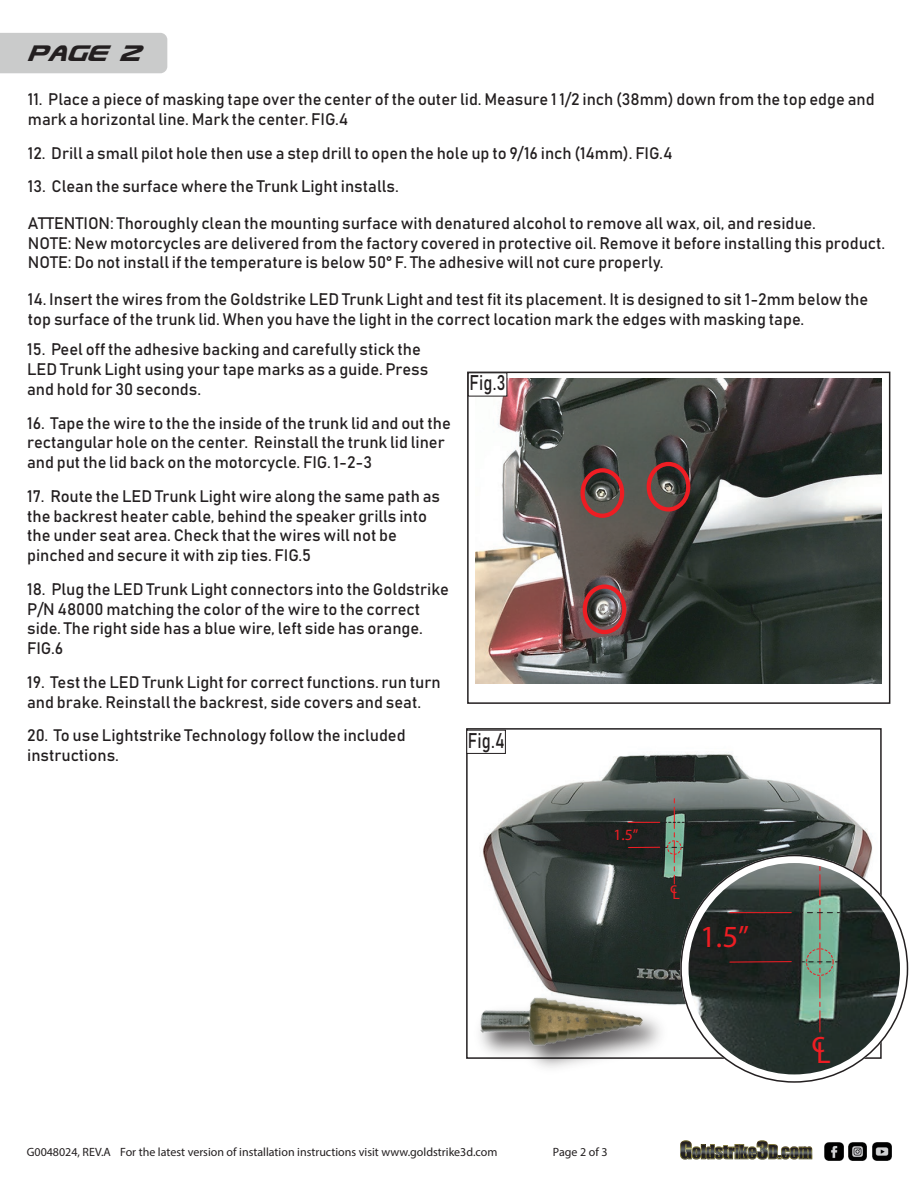
<style>
.page{position:relative;width:918px;height:1188px;background:#fff}
.page>*{position:absolute;margin:0;border:0;box-sizing:border-box;transform-origin:0 0}
.t1{font:30.9px "Myriad Pro";color:#ee1d23}
.t2{font:italic 27px "Usuzi";color:#231f20}
.t3{font:21px "Bahnschrift";letter-spacing:.015em;color:#231f20;scale:.79 1}
.t4{font:16.5px/19.8px "Bahnschrift";color:#231f20}
.t5{font:15.75px "Myriad Pro";color:#ee1d23}
.t6{font:12px "Myriad Pro";color:#231f20}
.s1{color:#211e1e}
</style>
<div class="page">
<img style="left:872px;top:1142px;width:19px;height:19px">
<img style="left:848px;top:1142px;width:19px;height:19px">
<img style="left:825px;top:1142px;width:19px;height:19px">
<svg style="left:680px;top:1140px;width:132px;height:20px"></svg>
<div style="left:0;top:33px;width:167px;height:40px;background:#cacbcb"></div>
<img style="left:482px;top:752px;width:411px;height:287px">
<svg style="left:664px;top:799px;width:20px;height:85px;background:#6e8a79"></svg>
<hr style="left:629px;top:822px;width:31px;height:1px;background:#ee1d23">
<hr style="left:629px;top:847px;width:31px;height:1px;background:#ee1d23">
<div style="left:667px;top:841px;width:14px;height:13px;border:1px dashed #ee1d23;border-radius:50%"></div>
<svg style="left:681px;top:856px;width:227px;height:226px"></svg>
<img style="left:689px;top:863px;width:211px;height:211px;border-radius:106px">
<svg style="left:800px;top:866px;width:40px;height:167px;background:#6d8f7d"></svg>
<hr style="left:730px;top:912px;width:61px;height:1px;background:#ee1d23">
<svg style="left:729px;top:961px;width:63px;height:2px"></svg>
<div style="left:806px;top:949px;width:27px;height:27px;border:1px dashed #ee1d23;border-radius:50%"></div>
<img style="left:466px;top:924px;width:212px;height:135px">
<img style="left:473px;top:936px;width:171px;height:132px">
<img style="left:476px;top:379px;width:406px;height:304px">
<div style="left:580px;top:468px;width:44px;height:50px;border:4px solid #ee1d23;border-radius:50%"></div>
<div style="left:583px;top:584px;width:43px;height:50px;border:4px solid #ee1d23;border-radius:50%"></div>
<div style="left:647px;top:462px;width:43px;height:50px;border:4px solid #ee1d23;border-radius:50%"></div>
<div style="left:467px;top:372px;width:423px;height:332px;border:2px solid #231f20"></div>
<div style="left:468px;top:372px;width:39px;height:24px;background:#fff;border:1px solid #231f20"></div>
<div style="left:466px;top:730px;width:40px;height:24px;background:#fff;border:1px solid #231f20"></div>
<h2 class="t2" style="left:28px;top:39px;width:114px">page 2</h2>
<p class="t4" style="left:28px;top:89px;width:848px">11. Place a piece of masking tape over the center of the outer lid. Measure 1 1/2 inch (38mm) down from the top edge and mark a horizontal line. Mark the center. FIG.4</p>
<p class="t4" style="left:28px;top:143px;width:646px">12. Drill a small pilot hole then use a step drill to open the hole up to 9/16 inch (14mm). FIG.4</p>
<p class="t4" style="left:28px;top:176px;width:372px">13. Clean the surface where the Trunk Light installs.</p>
<p class="t4" style="left:28px;top:213px;width:859px">ATTENTION: Thoroughly clean the mounting surface with denatured alcohol to remove all wax, oil, and residue.<br>NOTE: New motorcycles are delivered from the factory covered in protective oil. Remove it before installing this product.<br>NOTE: Do not install if the temperature is below 50° F. The adhesive will not cure properly.</p>
<p class="t4" style="left:28px;top:289px;width:842px">14. Insert the wires from the Goldstrike LED Trunk Light and test fit its placement. It is designed to sit 1-2mm below the top surface of the trunk lid. When you have the light in the correct location mark the edges with masking tape.</p>
<p class="t4" style="left:27px;top:339px;width:403px">15. Peel off the adhesive backing and carefully stick the<br>LED Trunk Light using your tape marks as a guide. Press and hold for 30 seconds.</p>
<p class="t4" style="left:27px;top:413px;width:425px">16. Tape the wire to the the inside of the trunk lid and out the rectangular hole on the center. Reinstall the trunk lid liner and put the lid back on the motorcycle. FIG. 1-2-3</p>
<p class="t4" style="left:27px;top:486px;width:414px">17. Route the LED Trunk Light wire along the same path as the backrest heater cable, behind the speaker grills into the under seat area. Check that the wires will not be pinched and secure it with zip ties. FIG.5</p>
<p class="t4" style="left:27px;top:579px;width:423px">18. Plug the LED Trunk Light connectors into the Goldstrike P/N 48000 matching the color of the wire to the correct side. The right side has a blue wire, left side has orange.<br>FIG.6</p>
<p class="t4" style="left:27px;top:672px;width:415px">19. Test the LED Trunk Light for correct functions. run turn and brake. Reinstall the backrest, side covers and seat.</p>
<p class="t4" style="left:27px;top:725px;width:380px">20. To use Lightstrike Technology follow the included instructions.</p>
<p class="t3" style="left:469px;top:370px;width:47px">Fig.3</p>
<p class="t3" style="left:468px;top:727px;width:48px">Fig.4</p>
<p class="t5" style="left:613px;top:825px;width:26px">1.5”</p>
<p class="t5" style="left:670px;top:881px;width:11px">cL</p>
<h1 class="t1" style="left:700px;top:918px;width:50px">1.5”</h1>
<p class="t6" style="left:27px;top:1145px;width:472px">G0048024, REV.A For the latest version of installation instructions visit www.<span class="s1">goldstrike3d</span>.com</p>
<p class="t6" style="left:553px;top:1145px;width:56px">Page 2 of 3</p>
<h1 class="t1" style="left:811px;top:1029px;width:21px">cL</h1>
</div>
